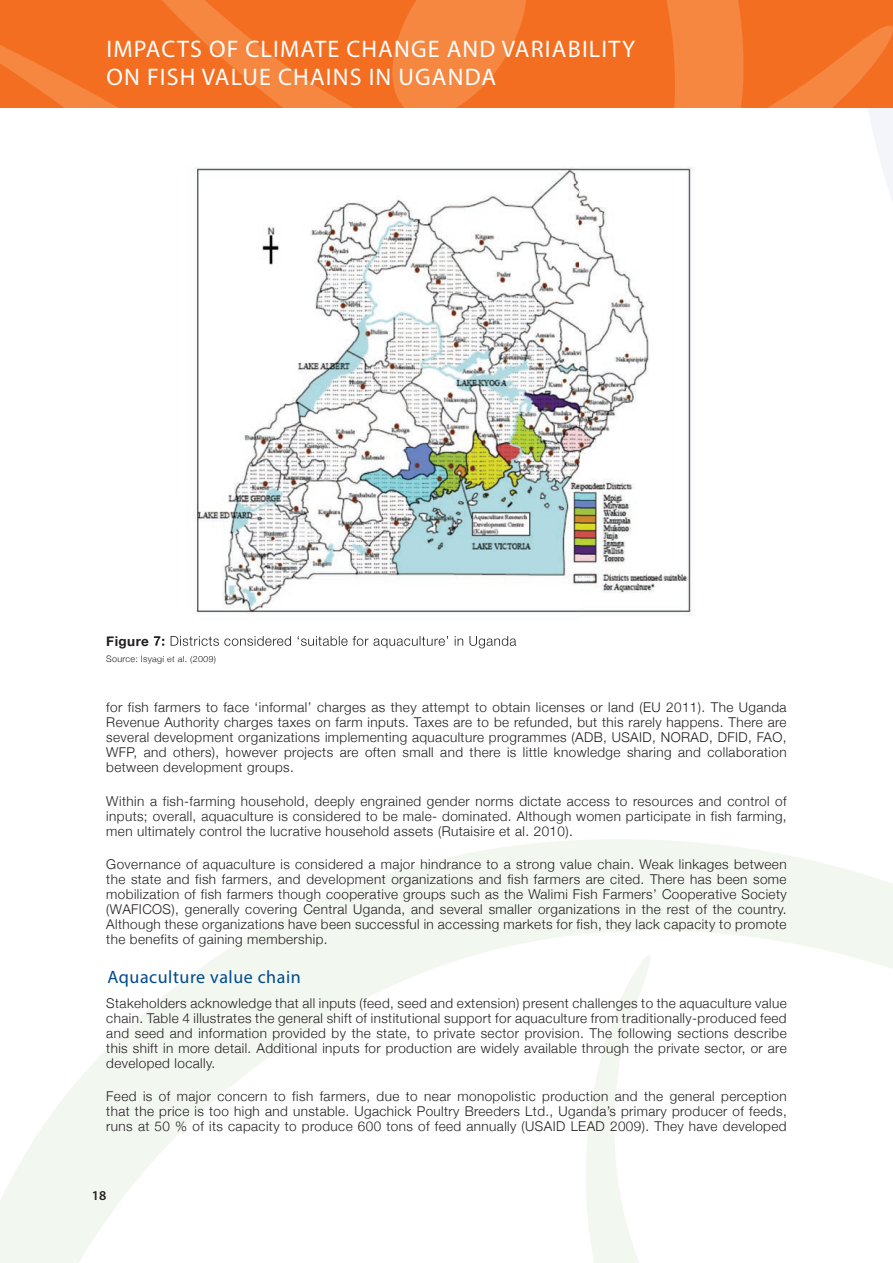
<style>
.page{position:relative;width:893px;height:1263px;background:#fff}
.page>*{position:absolute;margin:0;border:0;box-sizing:border-box;transform-origin:0 0}
.t1{font:24px/28.8px "Myriad Pro";letter-spacing:.05em;color:#fff}
.t2{font:18px "Myriad Pro";letter-spacing:.03em;color:#004a8d}
.t3{font:300 13.5px/15px "Helvetica Neue";letter-spacing:.03em;color:#231f20;text-align:justify}
.t4{font:600 13.5px "Myriad Pro";color:#231f20}
.t5{font:300 9px "Helvetica Neue";letter-spacing:.03em;color:#231f20}
</style>
<div class="page">
<svg style="left:0;top:839px;width:893px;height:424px"></svg>
<svg style="left:0;top:1223px;width:24px;height:40px"></svg>
<svg style="left:868px;top:108px;width:25px;height:93px"></svg>
<img style="left:170px;top:167px;width:524px;height:489px">
<svg style="left:154px;top:636px;width:11px;height:10px"></svg>
<img style="left:171px;top:636px;width:345px;height:12px">
<img style="left:163px;top:656px;width:52px;height:1px">
<svg style="left:0;top:0;width:893px;height:108px;background:#f3752b"></svg>
<h1 class="t1" style="left:107px;top:34px;width:530px">IMPACTS OF CLIMATE CHANGE AND VARIABILITY<br>ON FISH VALUE CHAINS IN UGANDA</h1>
<p class="t5" style="left:106px;top:652px;width:111px">Source: Isyagi et al. (2009)</p>
<p class="t3" style="left:106px;top:699px;width:682px">for fish farmers to face ‘informal’ charges as they attempt to obtain licenses or land (EU 2011). The Uganda Revenue Authority charges taxes on farm inputs. Taxes are to be refunded, but this rarely happens. There are several development organizations implementing aquaculture programmes (ADB, USAID, NORAD, DFID, FAO, WFP, and others), however projects are often small and there is little knowledge sharing and collaboration between development groups.</p>
<p class="t3" style="left:106px;top:793px;width:682px">Within a fish-farming household, deeply engrained gender norms dictate access to resources and control of inputs; overall, aquaculture is considered to be male- dominated. Although women participate in fish farming, men ultimately control the lucrative household assets (Rutaisire et al. 2010).</p>
<p class="t3" style="left:106px;top:856px;width:682px">Governance of aquaculture is considered a major hindrance to a strong value chain. Weak linkages between the state and fish farmers, and development organizations and fish farmers are cited. There has been some mobilization of fish farmers though cooperative groups such as the Walimi Fish Farmers’ Cooperative Society (WAFICOS), generally covering Central Uganda, and several smaller organizations in the rest of the country.<br>Although these organizations have been successful in accessing markets for fish, they lack capacity to promote the benefits of gaining membership.</p>
<h2 class="t2" style="left:108px;top:966px;width:195px">Aquaculture value chain</h2>
<p class="t3" style="left:106px;top:994px;width:682px">Stakeholders acknowledge that all inputs (feed, seed and extension) present challenges to the aquaculture value chain. Table 4 illustrates the general shift of institutional support for aquaculture from traditionally-produced feed and seed and information provided by the state, to private sector provision. The following sections describe this shift in more detail. Additional inputs for production are widely available through the private sector, or are developed locally.</p>
<p class="t3" style="left:106px;top:1088px;width:682px">Feed is of major concern to fish farmers, due to near monopolistic production and the general perception that the price is too high and unstable. Ugachick Poultry Breeders Ltd., Uganda’s primary producer of feeds, runs at 50 % of its capacity to produce 600 tons of feed annually (USAID LEAD 2009). They have developed</p>
<p class="t4" style="left:92px;top:1186px;width:16px">18</p>
</div>
